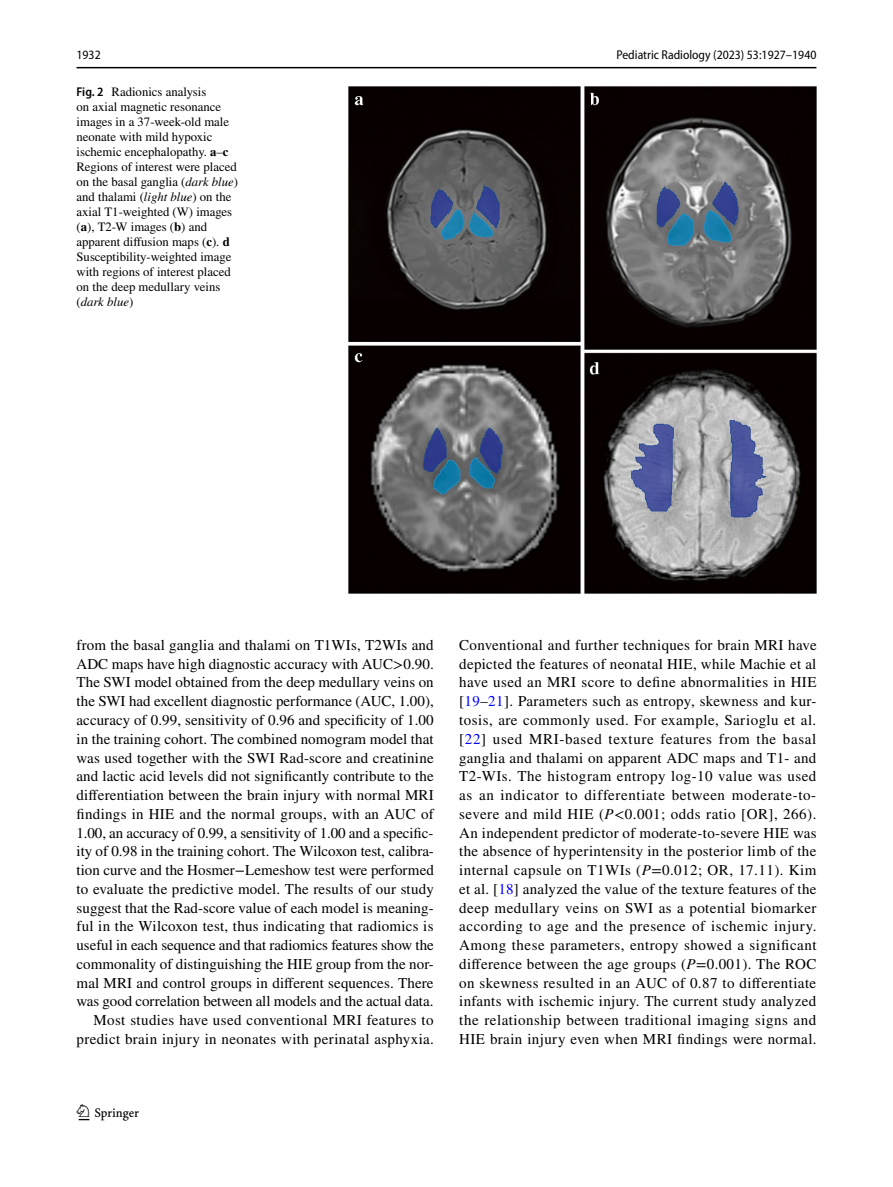
<style>
.page{position:relative;width:893px;height:1187px;background:#fff}
.page>*{position:absolute;margin:0;border:0;box-sizing:border-box;transform-origin:0 0}
.t1{font:22.5px "Springnew Regular 2";color:#000}
.t2{font:15px/18.8px "STIX";letter-spacing:.005em;color:#000;text-align:right}
.t3{font:12.75px/15px "STIX";color:#000}
.t4{font:semi-condensed 12.75px "Myriad Pro";color:#000}
.s1{font-family:"Myriad Pro";font-weight:600;font-stretch:semi-condensed}
.s2{font-weight:700}
.s3{font-style:italic}
.s4{color:#00f}
</style>
<div class="page">
<hr style="left:77px;top:67px;width:739px;height:1px;background:#000">
<img style="left:349px;top:87px;width:467px;height:506px">
<p class="t4" style="left:77px;top:48px;width:26px">1932</p>
<p class="t4" style="left:616px;top:48px;width:201px">Pediatric Radiology (2023) 53:1927–1940</p>
<p class="t3" style="left:77px;top:85px;width:163px"><span class="s1">Fig. 2</span> Radionics analysis<br>on axial magnetic resonance images in a 37-week-old male neonate with mild hypoxic ischemic encephalopathy. <span class="s2">a</span>–<span class="s2">c<br></span>Regions of interest were placed on the basal ganglia (<span class="s3">dark blue</span>) and thalami (<span class="s3">light blue</span>) on the axial T1-weighted (W) images (<span class="s2">a</span>), T2-W images (<span class="s2">b</span>) and apparent diffusion maps (<span class="s2">c</span>). <span class="s2">d<br></span>Susceptibility-weighted image with regions of interest placed on the deep medullary veins (<span class="s3">dark blue</span>)</p>
<p class="t2" style="left:77px;top:636px;width:359px">from the basal ganglia and thalami on T1WIs, T2WIs and ADC maps have high diagnostic accuracy with AUC&gt;0.90.<br>The SWI model obtained from the deep medullary veins on the SWI had excellent diagnostic performance (AUC, 1.00), accuracy of 0.99, sensitivity of 0.96 and specificity of 1.00 in the training cohort. The combined nomogram model that was used together with the SWI Rad-score and creatinine and lactic acid levels did not significantly contribute to the differentiation between the brain injury with normal MRI findings in HIE and the normal groups, with an AUC of 1.00, an accuracy of 0.99, a sensitivity of 1.00 and a specific&shy;ity of 0.98 in the training cohort. The Wilcoxon test, calibra&shy;tion curve and the Hosmer−Lemeshow test were performed to evaluate the predictive model. The results of our study suggest that the Rad-score value of each model is meaning&shy;ful in the Wilcoxon test, thus indicating that radiomics is useful in each sequence and that radiomics features show the commonality of distinguishing the HIE group from the nor&shy;mal MRI and control groups in different sequences. There was good correlation between all models and the actual data.<br>Most studies have used conventional MRI features to predict brain injury in neonates with perinatal asphyxia.</p>
<p class="t2" style="left:459px;top:636px;width:359px;text-align:justify">Conventional and further techniques for brain MRI have depicted the features of neonatal HIE, while Machie et al have used an MRI score to define abnormalities in HIE [<span class="s4">19</span>–<span class="s4">21</span>]. Parameters such as entropy, skewness and kur&shy;tosis, are commonly used. For example, Sarioglu et al. [<span class="s4">22</span>] used MRI-based texture features from the basal ganglia and thalami on apparent ADC maps and T1- and T2-WIs. The histogram entropy log-10 value was used as an indicator to differentiate between moderate-to&shy;severe and mild HIE (<span class="s3">P</span>&lt;0.001; odds ratio [OR], 266).<br>An independent predictor of moderate-to-severe HIE was the absence of hyperintensity in the posterior limb of the internal capsule on T1WIs (<span class="s3">P</span>=0.012; OR, 17.11). Kim et al. [<span class="s4">18</span>] analyzed the value of the texture features of the deep medullary veins on SWI as a potential biomarker according to age and the presence of ischemic injury.<br>Among these parameters, entropy showed a significant difference between the age groups (<span class="s3">P</span>=0.001). The ROC on skewness resulted in an AUC of 0.87 to differentiate infants with ischemic injury. The current study analyzed the relationship between traditional imaging signs and HIE brain injury even when MRI findings were normal.</p>
<h1 class="t1" style="left:79px;top:1104px;width:62px">1 3</h1>
</div>
